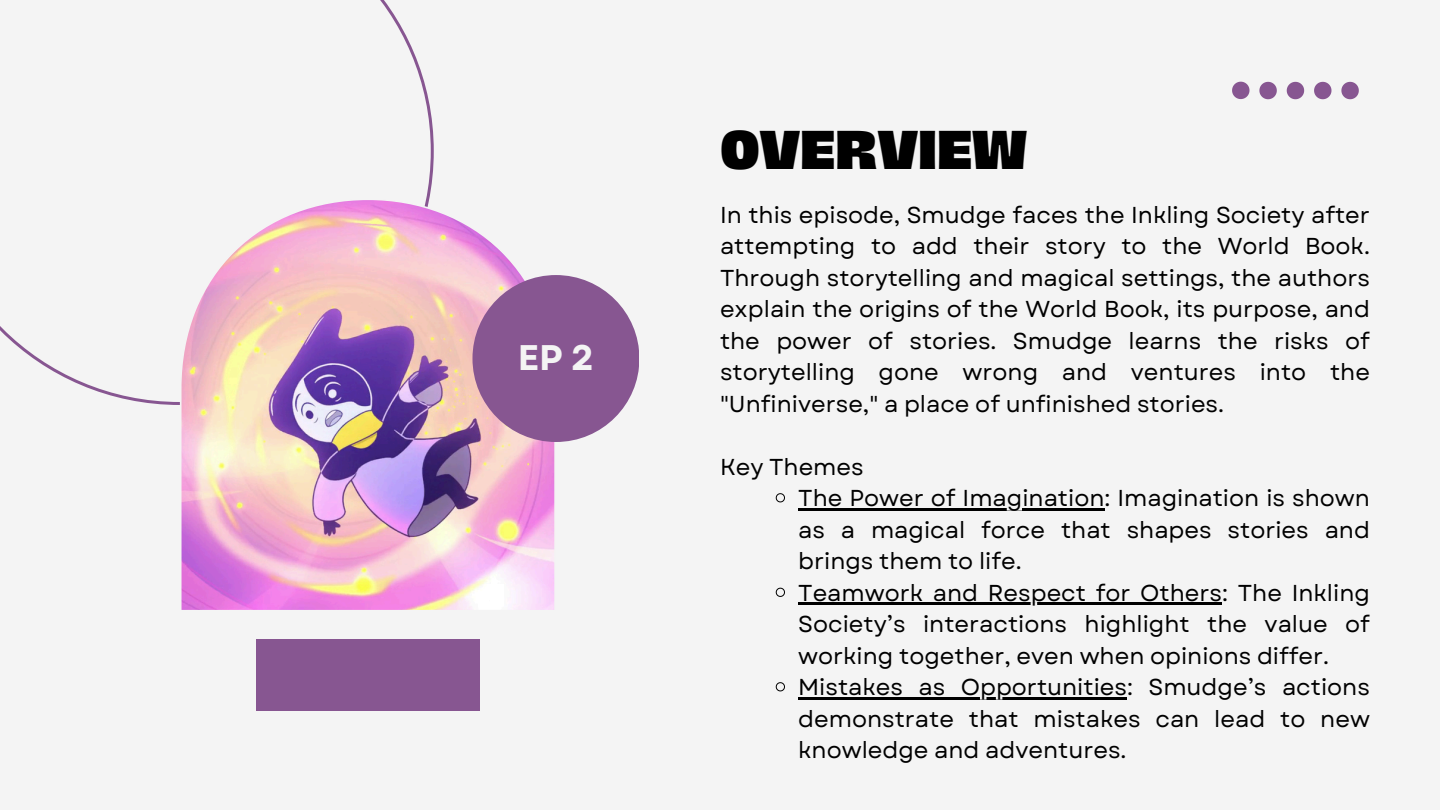
<style>
.page{position:relative;width:1440px;height:810px;background:#f4f4f4}
.page>*{position:absolute;margin:0;border:0;box-sizing:border-box;transform-origin:0 0}
.t1{font:800 50px "Hagrid Text";color:#000}
.t2{font:700 35.5px "Garet";color:#f4f4f4}
.t3{font:23px/31.5px "Garet";color:#000;text-align:justify}
</style>
<div class="page">
<svg style="left:0;top:0;width:434px;height:405px"></svg>
<img style="left:180px;top:198px;width:375px;height:412px">
<div style="left:472px;top:275px;width:167px;height:167px;background:#875691;border-radius:50%"></div>
<div style="left:256px;top:639px;width:223px;height:72px;background:#875691"></div>
<svg style="left:1232px;top:82px;width:17px;height:17px"></svg>
<svg style="left:1259px;top:82px;width:18px;height:17px"></svg>
<svg style="left:1287px;top:82px;width:17px;height:17px"></svg>
<svg style="left:1314px;top:82px;width:17px;height:17px"></svg>
<svg style="left:1341px;top:82px;width:18px;height:17px"></svg>
<svg style="left:775px;top:493px;width:10px;height:10px"></svg>
<hr style="left:798px;top:508px;width:307px;height:2px;background:#000">
<svg style="left:775px;top:587px;width:10px;height:10px"></svg>
<hr style="left:798px;top:602px;width:424px;height:3px;background:#000">
<svg style="left:775px;top:682px;width:10px;height:10px"></svg>
<hr style="left:798px;top:697px;width:329px;height:2px;background:#000">
<h2 class="t2" style="left:518px;top:332px;width:78px">EP 2</h2>
<p class="t1" style="left:720px;top:124px;width:308px">OVERVIEW</p>
<h1 class="t3" style="left:720px;top:199px;width:651px">In this episode, Smudge faces the Inkling Society after attempting to add their story to the World Book.<br>Through storytelling and magical settings, the authors explain the origins of the World Book, its purpose, and the power of stories. Smudge learns the risks of storytelling gone wrong and ventures into the "Unfiniverse," a place of unfinished stories.</h1>
<p class="t3" style="left:720px;top:451px;width:145px">Key Themes</p>
<p class="t3" style="left:798px;top:483px;width:573px">The Power of Imagination: Imagination is shown as a magical force that shapes stories and brings them to life.</p>
<p class="t3" style="left:798px;top:577px;width:573px">Teamwork and Respect for Others: The Inkling Society’s interactions highlight the value of working together, even when opinions differ.</p>
<p class="t3" style="left:798px;top:672px;width:573px">Mistakes as Opportunities: Smudge’s actions demonstrate that mistakes can lead to new knowledge and adventures.</p>
</div>
